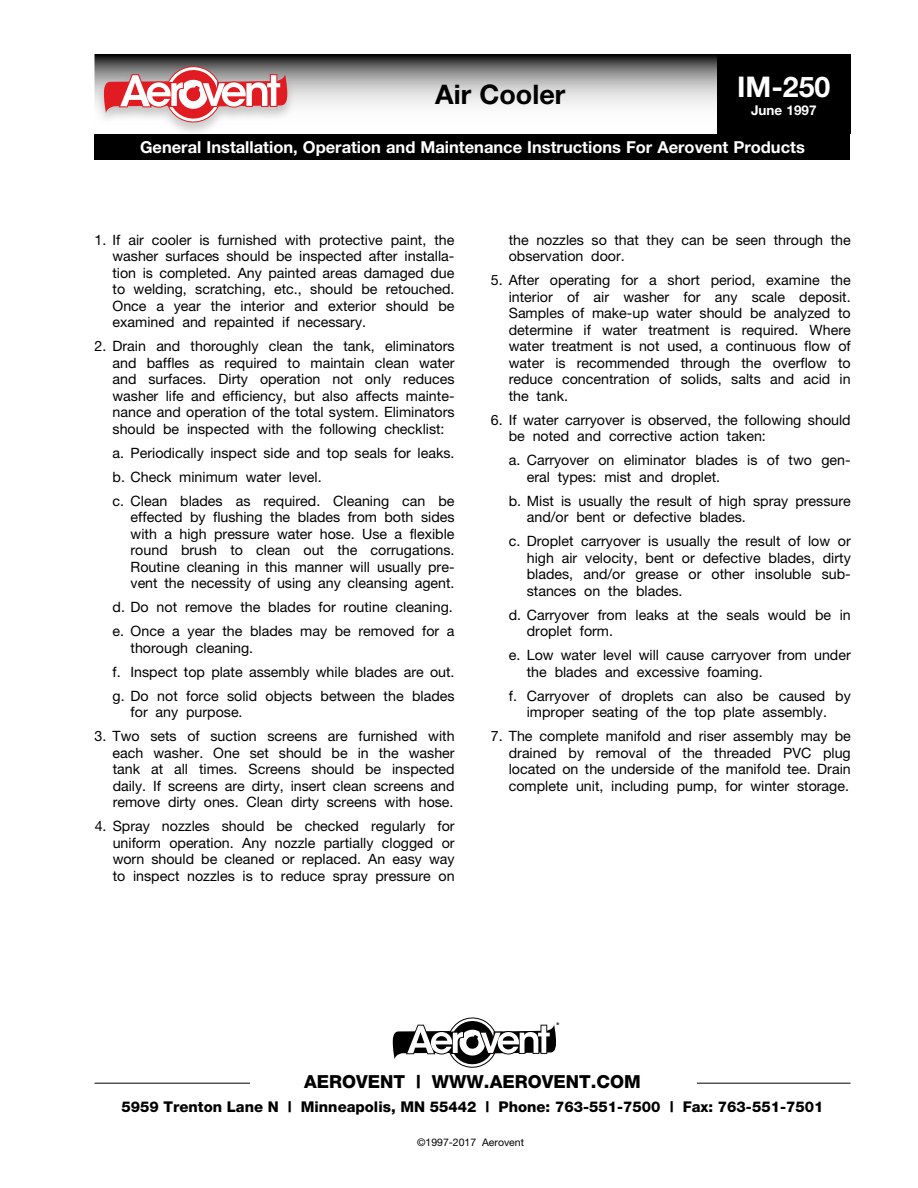
<style>
.page{position:relative;width:918px;height:1188px;background:#fff}
.page>*{position:absolute;margin:0;border:0;box-sizing:border-box;transform-origin:0 0}
.t1{font:700 28.5px "Helvetica Neue";color:#fff}
.t2{font:700 27px "Helvetica Neue";color:#000}
.t3{font:800 18px "Helvetica Neue";color:#000}
.t4{font:700 16.5px "Helvetica Neue";color:#fff}
.t5{font:800 14.85px "Helvetica Neue";color:#000}
.t6{font:14.25px/16.5px "Helvetica Neue";color:#000}
.t7{font:700 13.5px "Helvetica Neue";color:#fff}
.t8{font:10.5px "Helvetica Neue";color:#000}
.t9{font:800 3.75px "Franklin Gothic";color:#000}
</style>
<div class="page">
<hr style="left:94px;top:1083px;width:757px;height:1px;background:#000">
<div style="left:250px;top:1071px;width:446px;height:27px;background:#fff"></div>
<svg style="left:393px;top:1018px;width:163px;height:50px"></svg>
<div style="left:94px;top:134px;width:756px;height:26px;background:#000"></div>
<svg style="left:97px;top:57px;width:620px;height:49px;background:#a2a2a2"></svg>
<div style="left:94px;top:54px;width:756px;height:86px;border:2px solid #000"></div>
<div style="left:717px;top:54px;width:133px;height:80px;background:#000"></div>
<div style="left:96px;top:65px;width:200px;height:73px;background:#000;opacity:.2"></div>
<svg style="left:104px;top:66px;width:183px;height:56px"></svg>
<h2 class="t2" style="left:435px;top:77px;width:132px">Air Cooler</h2>
<h1 class="t1" style="left:737px;top:69px;width:95px">IM-250</h1>
<p class="t7" style="left:751px;top:101px;width:67px">June 1997</p>
<p class="t4" style="left:140px;top:137px;width:666px">General Installation, Operation and Maintenance Instructions For Aerovent Products</p>
<p class="t6" style="left:112px;top:231px;width:344px;text-align:justify;text-indent:-18px">1. If air cooler is furnished with protective paint, the washer surfaces should be inspected after installa&shy;tion is completed. Any painted areas damaged due to welding, scratching, etc., should be retouched.<br>Once a year the interior and exterior should be examined and repainted if necessary.</p>
<p class="t6" style="left:113px;top:338px;width:344px;text-align:justify;text-indent:-18px">2. Drain and thoroughly clean the tank, eliminators and baffles as required to maintain clean water and surfaces. Dirty operation not only reduces washer life and efficiency, but also affects mainte&shy;nance and operation of the total system. Eliminators should be inspected with the following checklist:</p>
<p class="t6" style="left:113px;top:440px;width:344px;line-height:24px">a. Periodically inspect side and top seals for leaks. b. Check minimum water level.<br>c. Clean blades as required. Cleaning can be</p>
<p class="t6" style="left:131px;top:509px;width:326px;text-align:justify">effected by flushing the blades from both sides with a high pressure water hose. Use a flexible round brush to clean out the corrugations.<br>Routine cleaning in this manner will usually pre&shy;vent the necessity of using any cleansing agent.</p>
<p class="t6" style="left:113px;top:595px;width:343px;line-height:24px">d. Do not remove the blades for routine cleaning. e. Once a year the blades may be removed for a</p>
<p class="t6" style="left:113px;top:635px;width:344px;line-height:24px;text-indent:18px">thorough cleaning.<br>f. Inspect top plate assembly while blades are out. g. Do not force solid objects between the blades</p>
<p class="t6" style="left:131px;top:704px;width:114px">for any purpose.</p>
<p class="t6" style="left:113px;top:727px;width:344px;text-align:justify;text-indent:-18px">3. Two sets of suction screens are furnished with each washer. One set should be in the washer tank at all times. Screens should be inspected daily. If screens are dirty, insert clean screens and remove dirty ones. Clean dirty screens with hose.</p>
<p class="t6" style="left:113px;top:818px;width:344px;text-align:justify;text-indent:-18px">4. Spray nozzles should be checked regularly for uniform operation. Any nozzle partially clogged or worn should be cleaned or replaced. An easy way to inspect nozzles is to reduce spray pressure on</p>
<p class="t6" style="left:509px;top:231px;width:344px">the nozzles so that they can be seen through the observation door.</p>
<p class="t6" style="left:509px;top:271px;width:344px;text-align:justify;text-indent:-18px">5. After operating for a short period, examine the interior of air washer for any scale deposit.<br>Samples of make-up water should be analyzed to determine if water treatment is required. Where water treatment is not used, a continuous flow of water is recommended through the overflow to reduce concentration of solids, salts and acid in the tank.</p>
<p class="t6" style="left:509px;top:411px;width:343px;text-indent:-18px">6. If water carryover is observed, the following should be noted and corrective action taken:</p>
<p class="t6" style="left:527px;top:452px;width:326px;text-indent:-18px">a. Carryover on eliminator blades is of two gen&shy;eral types: mist and droplet.</p>
<p class="t6" style="left:527px;top:492px;width:326px;text-indent:-18px">b. Mist is usually the result of high spray pressure and/or bent or defective blades.</p>
<p class="t6" style="left:527px;top:533px;width:326px;text-align:justify;text-indent:-18px">c. Droplet carryover is usually the result of low or high air velocity, bent or defective blades, dirty blades, and/or grease or other insoluble sub&shy;stances on the blades.</p>
<p class="t6" style="left:527px;top:606px;width:326px;text-indent:-18px">d. Carryover from leaks at the seals would be in droplet form.</p>
<p class="t6" style="left:527px;top:647px;width:326px;text-indent:-18px">e. Low water level will cause carryover from under the blades and excessive foaming.</p>
<p class="t6" style="left:509px;top:687px;width:344px;text-align:center">f. Carryover of droplets can also be caused by improper seating of the top plate assembly.</p>
<p class="t6" style="left:509px;top:727px;width:344px;text-align:justify;text-indent:-18px">7. The complete manifold and riser assembly may be drained by removal of the threaded PVC plug located on the underside of the manifold tee. Drain complete unit, including pump, for winter storage.</p>
<p class="t9" style="left:556px;top:1021px;width:4px">®</p>
<p class="t3" style="left:304px;top:1071px;width:338px">AEROVENT | WWW.AEROVENT.COM</p>
<p class="t5" style="left:121px;top:1098px;width:704px">5959 Trenton Lane N | Minneapolis, MN 55442 | Phone: 763-551-7500 | Fax: 763-551-7501</p>
<p class="t8" style="left:417px;top:1136px;width:108px">©1997-2017 Aerovent</p>
</div>
